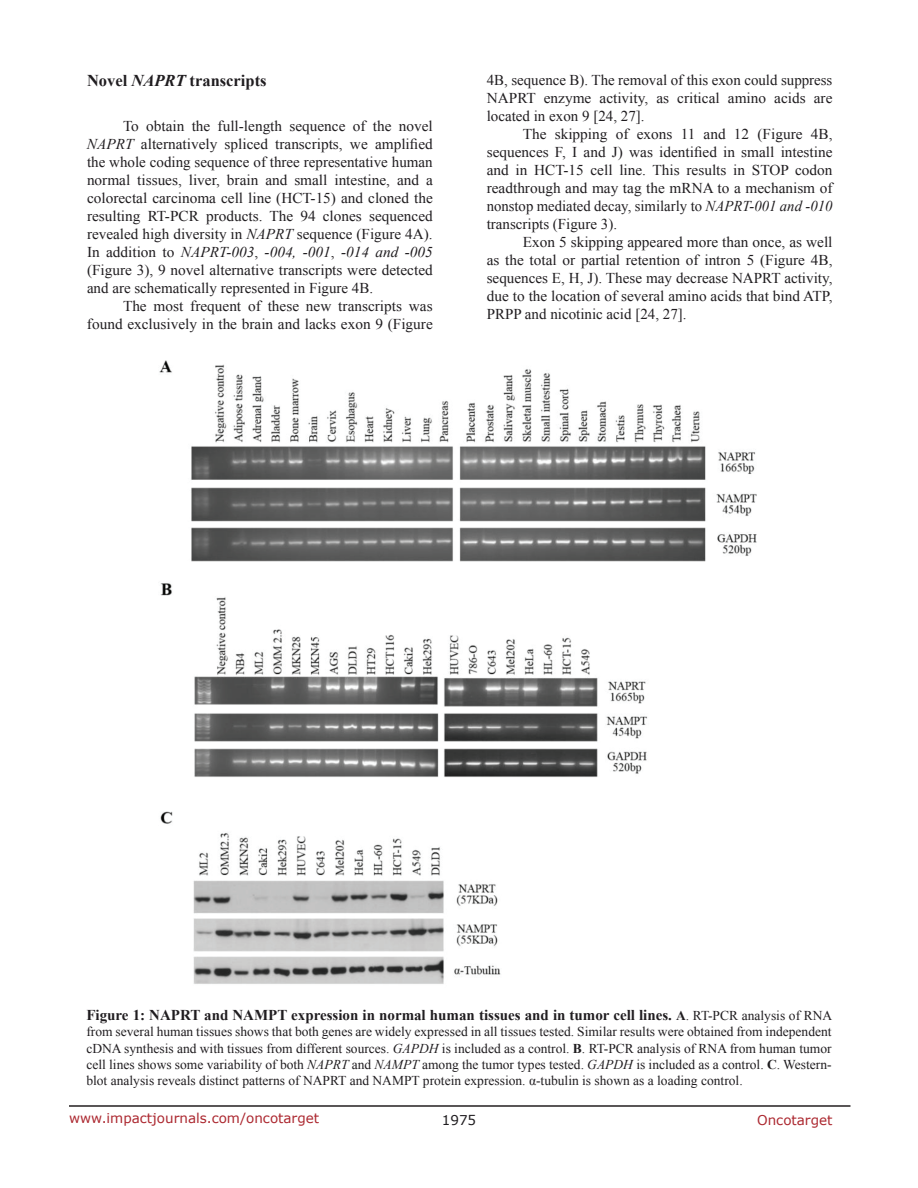
<style>
.page{position:relative;width:918px;height:1188px;background:#fff}
.page>*{position:absolute;margin:0;border:0;box-sizing:border-box;transform-origin:0 0}
.t1{font:700 16.5px "Times New Roman";color:#201d20}
.t2{font:15px/18px "Times New Roman";color:#201d20;text-align:justify}
.t3{font:700 15px "Times New Roman";color:#201d20}
.t4{font:13.5px/16.2px "Times New Roman";color:#201d20;text-align:justify}
.t5{font:13.5px "Verdana";color:#ac2830}
.t6{font:13.5px "Verdana";color:#201d20}
.s1{font-style:italic}
.s2{font-size:13.5px}
.s3{font-weight:400;font-size:13.5px}
.s4{font-weight:700}
</style>
<div class="page">
<hr style="left:69px;top:1105px;width:781px;height:2px;background:#231f20">
<img style="left:159px;top:360px;width:598px;height:624px">
<p class="t1" style="left:87px;top:69px;width:181px">Novel <span class="s1">NAPRT</span> transcripts</p>
<p class="t2" style="left:87px;top:117px;width:347px;text-indent:36px">To obtain the full-length sequence of the novel <span class="s1">NAPRT</span> alternatively spliced transcripts, we amplified the whole coding sequence of three representative human normal tissues, liver, brain and small intestine, and a colorectal carcinoma cell line (HCT-15) and cloned the resulting RT-PCR products. The 94 clones sequenced revealed high diversity in <span class="s1">NAPRT</span> sequence (Figure 4A).<br>In addition to <span class="s1">NAPRT-003</span>, <span class="s1">-004, -001</span>, <span class="s1">-014 and -005 </span>(Figure 3), 9 novel alternative transcripts were detected and are schematically represented in Figure 4B.</p>
<p class="t2" style="left:87px;top:297px;width:347px;text-align:right">The most frequent of these new transcripts was found exclusively in the brain and lacks exon 9 (Figure</p>
<p class="t2" style="left:487px;top:71px;width:347px">4B, sequence B). The removal of this exon could suppress NAPRT enzyme activity, as critical amino acids are located in exon 9 [24, 27].</p>
<p class="t2" style="left:487px;top:125px;width:347px;text-indent:36px">The skipping of exons 11 and 12 (Figure 4B, sequences F, I and J) was identified in small intestine and in HCT-15 cell line. This results in STOP codon readthrough and may tag the mRNA to a mechanism of nonstop mediated decay, similarly to <span class="s1">NAPRT-001 and -010 </span>transcripts (Figure 3).</p>
<p class="t2" style="left:487px;top:233px;width:347px;text-indent:36px">Exon 5 skipping appeared more than once, as well as the total or partial retention of intron 5 (Figure 4B, sequences E, H, J). These may decrease NAPRT activity, due to the location of several amino acids that bind ATP, PRPP and nicotinic acid [24, 27].</p>
<p class="t3" style="left:86px;top:1005px;width:747px">Figure 1: NAPRT and NAMPT expression in normal human tissues and in tumor cell lines. <span class="s2">A</span><span class="s3">. RT-PCR analysis of RNA</span></p>
<p class="t4" style="left:86px;top:1024px;width:747px">from several human tissues shows that both genes are widely expressed in all tissues tested. Similar results were obtained from independent cDNA synthesis and with tissues from different sources. <span class="s1">GAPDH</span> is included as a control. <span class="s4">B</span>. RT-PCR analysis of RNA from human tumor cell lines shows some variability of both <span class="s1">NAPRT</span> and <span class="s1">NAMPT</span> among the tumor types tested. <span class="s1">GAPDH</span> is included as a control. <span class="s4">C</span>. Western&shy;blot analysis reveals distinct patterns of NAPRT and NAMPT protein expression. α-tubulin is shown as a loading control.</p>
<p class="t5" style="left:69px;top:1109px;width:252px">www.impactjournals.com/oncotarget</p>
<p class="t6" style="left:442px;top:1111px;width:36px">1975</p>
<p class="t5" style="left:757px;top:1111px;width:77px">Oncotarget</p>
</div>
